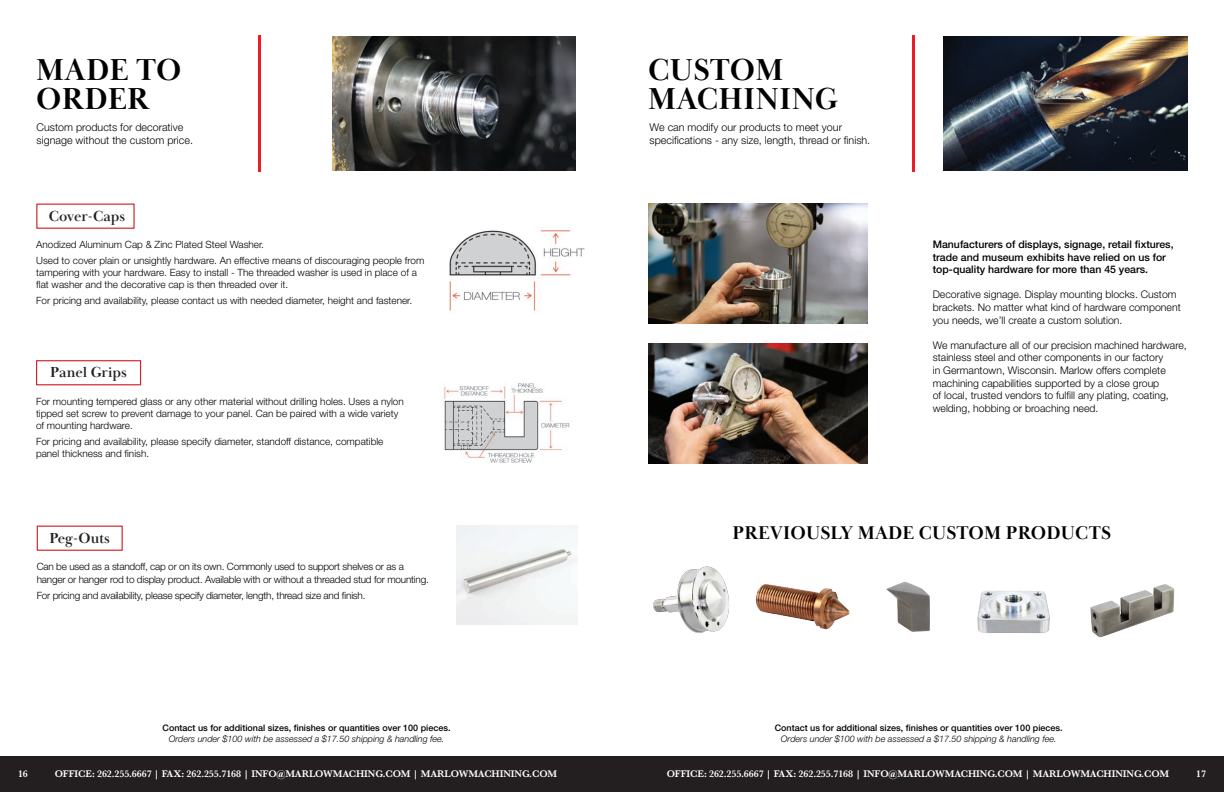
<style>
.page{position:relative;width:1224px;height:792px;background:#fff}
.page>*{position:absolute;margin:0;border:0;box-sizing:border-box;transform-origin:0 0}
.t1{font:700 31.2px/29px "Baskerville Display PT";letter-spacing:.01em;color:#000001}
.t2{font:700 19px "Baskerville Display PT";letter-spacing:.01em;color:#000001}
.t3{font:700 15px "Baskerville Display PT";color:#231f20}
.t4{font:300 10.7px/12.9px "Helvetica Neue LT Std";color:#000001}
.t5{font:300 10.5px/12.6px "Helvetica Neue LT Std";color:#000001}
.t6{font:500 10.5px/12.6px "Helvetica Neue LT Std";color:#000001}
.t7{font:300 10px/12px "Helvetica Neue LT Std";color:#000001}
.t8{font:300 10px/13.2px "Helvetica Neue LT Std";letter-spacing:-.02em;color:#000001}
.t9{font:600 10px "Baskerville";letter-spacing:-.01em;color:#fff}
.t10{font:500 9px/10.8px "Helvetica Neue LT Std";color:#000001;text-align:center}
.s1{font-weight:300;font-style:italic}
</style>
<div class="page">
<div style="left:0;top:756px;width:1224px;height:36px;background:#231f20"></div>
<hr style="left:913px;top:35px;width:2px;height:137px;background:#ec1c26">
<img style="left:944px;top:37px;width:244px;height:133px">
<img style="left:648px;top:204px;width:220px;height:119px">
<img style="left:648px;top:344px;width:220px;height:119px">
<img style="left:977px;top:591px;width:73px;height:42px">
<img style="left:1090px;top:584px;width:85px;height:54px">
<img style="left:886px;top:581px;width:44px;height:51px">
<hr style="left:258px;top:35px;width:2px;height:137px;background:#ec1c26">
<img style="left:449px;top:228px;width:136px;height:85px">
<div style="left:36px;top:204px;width:99px;height:25px;border:1px solid #d1232a"></div>
<img style="left:332px;top:37px;width:244px;height:133px">
<img style="left:456px;top:526px;width:121px;height:98px">
<div style="left:37px;top:526px;width:86px;height:25px;border:1px solid #d1232a"></div>
<div style="left:36px;top:360px;width:105px;height:25px;border:1px solid #d1232a"></div>
<img style="left:444px;top:383px;width:126px;height:80px">
<img style="left:755px;top:584px;width:95px;height:46px">
<img style="left:653px;top:566px;width:76px;height:67px">
<p class="t1" style="left:36px;top:56px;width:147px">MADE TO<br>ORDER</p>
<p class="t4" style="left:37px;top:120px;width:158px">Custom products for decorative signage without the custom price.</p>
<p class="t3" style="left:49px;top:207px;width:78px">Cover-Caps</p>
<p class="t7" style="left:36px;top:238px;width:229px">Anodized Aluminum Cap &amp; Zinc Plated Steel Washer.</p>
<p class="t7" style="left:36px;top:254px;width:390px">Used to cover plain or unsightly hardware. An effective means of discouraging people from tampering with your hardware. Easy to install - The threaded washer is used in place of a flat washer and the decorative cap is then threaded over it.</p>
<p class="t7" style="left:36px;top:294px;width:378px">For pricing and availability, please contact us with needed diameter, height and fastener.</p>
<p class="t3" style="left:50px;top:363px;width:78px">Panel Grips</p>
<p class="t7" style="left:36px;top:395px;width:369px">For mounting tempered glass or any other material without drilling holes. Uses a nylon tipped set screw to prevent damage to your panel. Can be paired with a wide variety of mounting hardware.</p>
<p class="t7" style="left:36px;top:435px;width:349px">For pricing and availability, please specify diameter, standoff distance, compatible panel thickness and finish.</p>
<p class="t3" style="left:49px;top:529px;width:62px">Peg-Outs</p>
<p class="t8" style="left:37px;top:560px;width:394px">Can be used as a standoff, cap or on its own. Commonly used to support shelves or as a hanger or hanger rod to display product. Available with or without a threaded stud for mounting.</p>
<p class="t8" style="left:37px;top:589px;width:330px">For pricing and availability, please specify diameter, length, thread size and finish.</p>
<p class="t10" style="left:163px;top:723px;width:289px">Contact us for additional sizes, finishes or quantities over 100 pieces.<br><span class="s1">Orders under $100 with be assessed a $17.50 shipping &amp; handling fee.</span></p>
<p class="t1" style="left:648px;top:56px;width:192px">CUSTOM<br>MACHINING</p>
<p class="t4" style="left:650px;top:120px;width:222px">We can modify our products to meet your specifications - any size, length, thread or finish.</p>
<p class="t6" style="left:933px;top:238px;width:242px">Manufacturers of displays, signage, retail fixtures, trade and museum exhibits have relied on us for top-quality hardware for more than 45 years.</p>
<p class="t5" style="left:933px;top:288px;width:249px">Decorative signage. Display mounting blocks. Custom brackets. No matter what kind of hardware component you needs, we’ll create a custom solution.</p>
<p class="t5" style="left:933px;top:339px;width:256px">We manufacture all of our precision machined hardware, stainless steel and other components in our factory<br>in Germantown, Wisconsin. Marlow offers complete machining capabilities supported by a close group<br>of local, trusted vendors to fulfill any plating, coating, welding, hobbing or broaching need.</p>
<p class="t2" style="left:733px;top:521px;width:380px">PREVIOUSLY MADE CUSTOM PRODUCTS</p>
<p class="t10" style="left:775px;top:722px;width:289px">Contact us for additional sizes, finishes or quantities over 100 pieces.<br><span class="s1">Orders under $100 with be assessed a $17.50 shipping &amp; handling fee.</span></p>
<p class="t9" style="left:18px;top:767px;width:11px">16</p>
<p class="t9" style="left:55px;top:767px;width:504px">OFFICE: 262.255.6667 | FAX: 262.255.7168 | INFO@MARLOWMACHING.COM | MARLOWMACHINING.COM</p>
<p class="t9" style="left:667px;top:767px;width:504px">OFFICE: 262.255.6667 | FAX: 262.255.7168 | INFO@MARLOWMACHING.COM | MARLOWMACHINING.COM</p>
<p class="t9" style="left:1196px;top:767px;width:11px">17</p>
</div>
